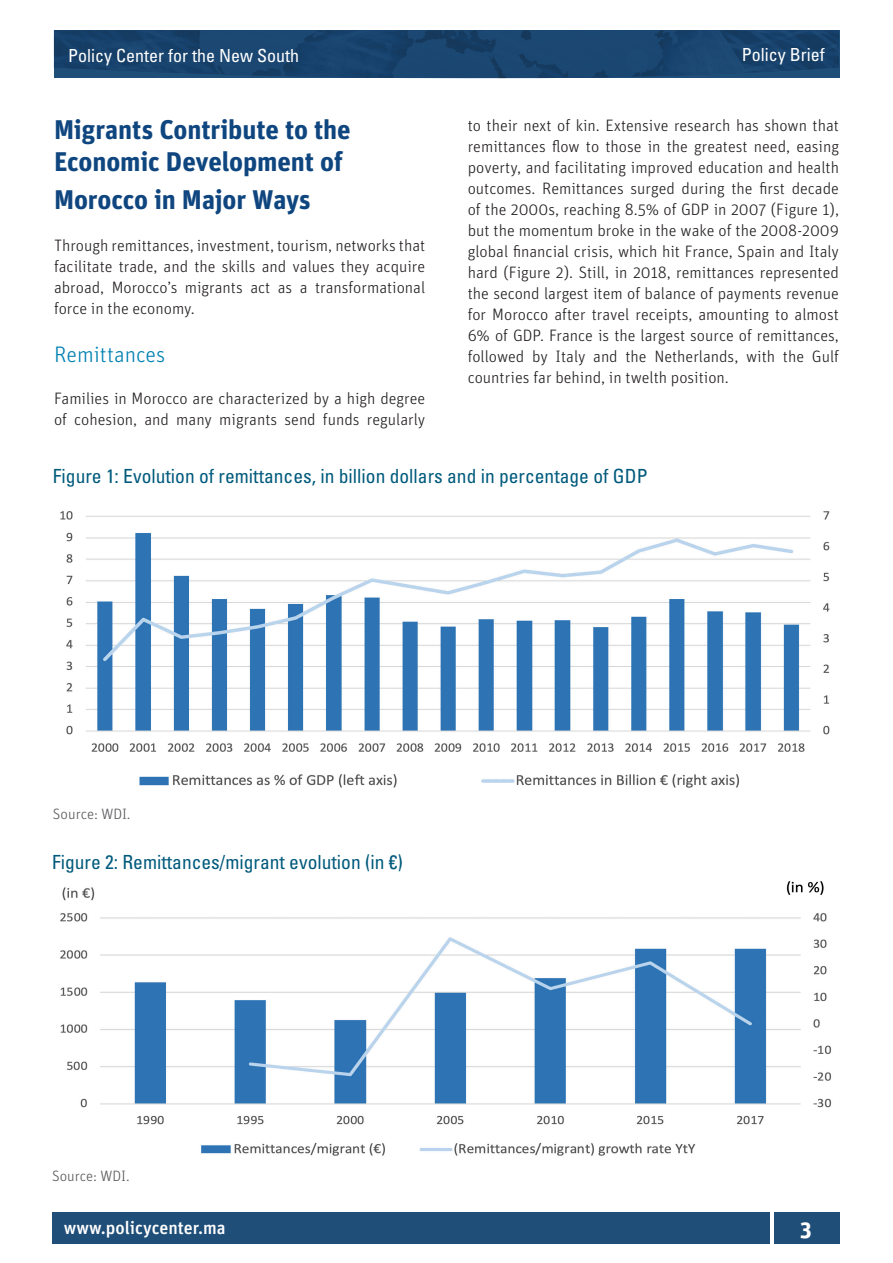
<style>
.page{position:relative;width:893px;height:1263px;background:#fff}
.page>*{position:absolute;margin:0;border:0;box-sizing:border-box;transform-origin:0 0}
.G__Titre{font:700 27px/32.4px "Unit Pro";letter-spacing:-.005em;color:#0f467f}
.P__Titre{font:300 22.5px "Unit Pro";color:#0081b2}
.t1{font:700 22.5px "Unit Pro";color:#fff}
.Pp__Titre{font:condensed 19.5px "Univers LT Std";color:#005a7c}
.t2{font:condensed 18px "Univers LT Std";color:#fff}
.t3{font:500 18px "Unit Pro";color:#fff}
.Texte{font:300 16.5px/21px "Unit Pro";color:#231f20;text-align:justify}
.Source{font:300 15px "Unit Pro";color:#59585c}
</style>
<div class="page">
<div style="left:52px;top:1212px;width:718px;height:31px;background:#1f4e79"></div>
<div style="left:774px;top:1212px;width:65px;height:31px;background:#1f4e79"></div>
<img style="left:54px;top:30px;width:785px;height:49px">
<img style="left:60px;top:511px;width:770px;height:277px">
<img style="left:60px;top:881px;width:771px;height:275px">
<p class="t2" style="left:68px;top:44px;width:232px">Policy Center for the New South</p>
<p class="t2" style="left:742px;top:43px;width:84px">Policy Brief</p>
<p class="G__Titre" style="left:54px;top:113px;width:298px">Migrants Contribute to the<br>Economic Development of</p>
<p class="G__Titre" style="left:54px;top:183px;width:258px">Morocco in Major Ways</p>
<p class="Texte" style="left:54px;top:235px;width:373px">Through remittances, investment, tourism, networks that facilitate trade, and the skills and values they acquire abroad, Morocco’s migrants act as a transformational force in the economy.</p>
<p class="P__Titre" style="left:54px;top:341px;width:113px">Remittances</p>
<p class="Texte" style="left:54px;top:388px;width:373px">Families in Morocco are characterized by a high degree of cohesion, and many migrants send funds regularly</p>
<p class="Texte" style="left:468px;top:115px;width:373px">to their next of kin. Extensive research has shown that remittances flow to those in the greatest need, easing poverty, and facilitating improved education and health outcomes. Remittances surged during the first decade of the 2000s, reaching 8.5% of GDP in 2007 (Figure 1), but the momentum broke in the wake of the 2008-2009 global financial crisis, which hit France, Spain and Italy hard (Figure 2). Still, in 2018, remittances represented the second largest item of balance of payments revenue for Morocco after travel receipts, amounting to almost 6% of GDP. France is the largest source of remittances, followed by Italy and the Netherlands, with the Gulf countries far behind, in twelth position.</p>
<p class="Pp__Titre" style="left:53px;top:463px;width:596px">Figure 1: Evolution of remittances, in billion dollars and in percentage of GDP</p>
<p class="Source" style="left:53px;top:805px;width:79px">Source: WDI.</p>
<p class="Pp__Titre" style="left:52px;top:849px;width:352px">Figure 2: Remittances/migrant evolution (in €)</p>
<p class="Source" style="left:52px;top:1167px;width:79px">Source: WDI.</p>
<p class="t3" style="left:64px;top:1216px;width:164px">www.policycenter.ma</p>
<h2 class="t1" style="left:800px;top:1214px;width:13px">3</h2>
</div>
